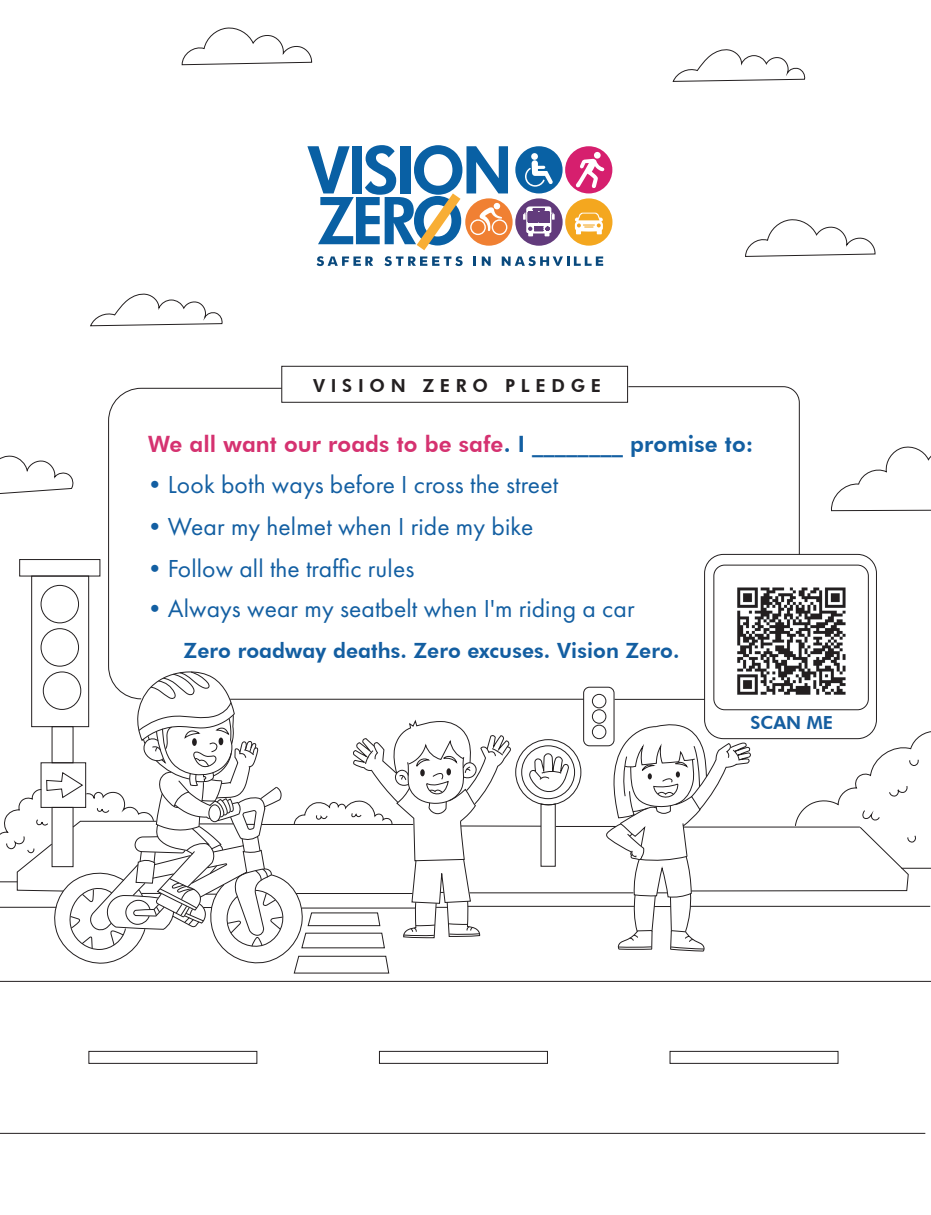
<style>
.page{position:relative;width:931px;height:1215px;background:#fff}
.page>*{position:absolute;margin:0;border:0;box-sizing:border-box;transform-origin:0 0}
.t1{font:25.5px "Futura PT";letter-spacing:.005em;color:#135fa2}
.t2{font:800 22.5px "Futura BT";letter-spacing:.005em;color:#d53270}
.t3{font:800 21px "Futura BT";letter-spacing:.005em;color:#135ea1}
.t4{font:800 18px "Futura BT";letter-spacing:.32em;color:#231f20}
.t5{font:800 18px "Futura BT";color:#155ea0}
.s1{color:#135fa2}
</style>
<div class="page">
<svg style="left:307px;top:145px;width:305px;height:105px"></svg>
<svg style="left:317px;top:256px;width:56px;height:10px"></svg>
<svg style="left:384px;top:256px;width:79px;height:10px"></svg>
<svg style="left:474px;top:256px;width:2px;height:10px"></svg>
<svg style="left:502px;top:256px;width:101px;height:10px"></svg>
<svg style="left:482px;top:257px;width:9px;height:9px"></svg>
<div style="left:31px;top:576px;width:58px;height:151px;border:1px solid #231f20"></div>
<div style="left:19px;top:559px;width:81px;height:18px;border:1px solid #231f20"></div>
<div style="left:41px;top:585px;width:38px;height:38px;border:1px solid #231f20;border-radius:50%"></div>
<div style="left:41px;top:628px;width:38px;height:39px;border:1px solid #231f20;border-radius:50%"></div>
<svg style="left:108px;top:387px;width:173px;height:284px"></svg>
<div style="left:515px;top:739px;width:66px;height:66px;border:1px solid #231f20;border-radius:50%"></div>
<svg style="left:540px;top:803px;width:16px;height:64px"></svg>
<div style="left:281px;top:366px;width:347px;height:37px;border:1px solid #231f20"></div>
<div style="left:521px;top:745px;width:54px;height:54px;border:1px solid #231f20;border-radius:50%"></div>
<svg style="left:529px;top:753px;width:40px;height:39px"></svg>
<hr style="left:230px;top:699px;width:354px;height:1px;background:#231f20">
<hr style="left:461px;top:826px;width:80px;height:1px;background:#231f20">
<hr style="left:556px;top:826px;width:60px;height:1px;background:#231f20">
<hr style="left:469px;top:892px;width:164px;height:1px;background:#231f20">
<div style="left:583px;top:687px;width:31px;height:59px;border:1px solid #231f20;border-radius:6px"></div>
<div style="left:592px;top:694px;width:14px;height:14px;border:1px solid #231f20;border-radius:50%"></div>
<div style="left:592px;top:709px;width:14px;height:15px;border:1px solid #231f20;border-radius:50%"></div>
<div style="left:592px;top:725px;width:14px;height:14px;border:1px solid #231f20;border-radius:50%"></div>
<svg style="left:627px;top:386px;width:173px;height:169px"></svg>
<div style="left:704px;top:554px;width:173px;height:185px;border:1px solid #231f20;border-radius:19px"></div>
<div style="left:713px;top:565px;width:156px;height:145px;border:1px solid #231f20;border-radius:11px"></div>
<svg style="left:831px;top:446px;width:100px;height:66px"></svg>
<svg style="left:745px;top:219px;width:131px;height:38px"></svg>
<svg style="left:181px;top:27px;width:131px;height:39px"></svg>
<svg style="left:90px;top:293px;width:133px;height:34px"></svg>
<svg style="left:672px;top:49px;width:133px;height:33px"></svg>
<svg style="left:0;top:455px;width:74px;height:39px"></svg>
<hr style="left:468px;top:906px;width:166px;height:1px;background:#231f20">
<svg style="left:606px;top:698px;width:325px;height:254px"></svg>
<hr style="left:690px;top:906px;width:240px;height:1px;background:#231f20">
<hr style="left:0;top:1133px;width:925px;height:1px;background:#231f20">
<div style="left:88px;top:1051px;width:169px;height:13px;border:1px solid #231f20"></div>
<div style="left:379px;top:1051px;width:169px;height:13px;border:1px solid #231f20"></div>
<div style="left:670px;top:1051px;width:168px;height:13px;border:1px solid #231f20"></div>
<hr style="left:0;top:981px;width:931px;height:1px;background:#231f20">
<img style="left:733px;top:587px;width:117px;height:113px">
<svg style="left:0;top:671px;width:511px;height:303px"></svg>
<p class="t4" style="left:313px;top:375px;width:290px">VISION ZERO PLEDGE</p>
<p class="t2" style="left:148px;top:430px;width:607px">We all want our roads to be safe<span class="s1">. I ________ promise to:</span></p>
<p class="t1" style="left:142px;top:469px;width:418px">•Look both ways before I cross the street</p>
<p class="t1" style="left:142px;top:511px;width:393px">•Wear my helmet when I ride my bike</p>
<p class="t1" style="left:142px;top:553px;width:274px">•Follow all the traffic rules</p>
<p class="t1" style="left:142px;top:593px;width:494px">•Always wear my seatbelt when I'm riding a car</p>
<p class="t3" style="left:184px;top:637px;width:497px">Zero roadway deaths. Zero excuses. Vision Zero.</p>
<p class="t5" style="left:750px;top:712px;width:84px">SCAN ME</p>
</div>
